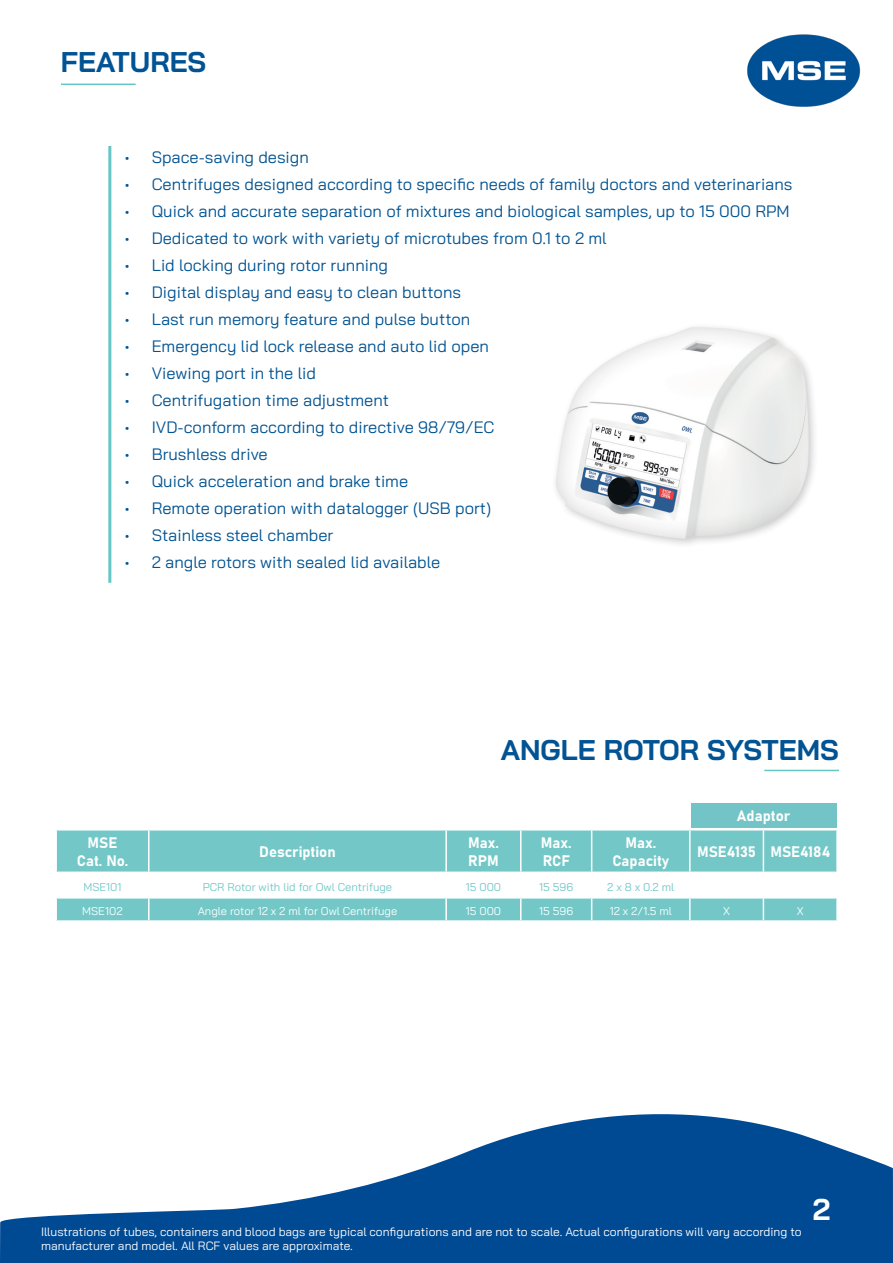
<style>
.page{position:relative;width:893px;height:1263px;background:#fff}
.page>*{position:absolute;margin:0;border:0;box-sizing:border-box;transform-origin:0 0}
.t1{font:700 30px "Bai Jamjuree";color:#fff}
.t2{font:700 28.5px "Bai Jamjuree";color:#015394}
.t3{font:16.5px "Bai Jamjuree";color:#015392}
.t4{font:15px/18px "Bahnschrift";color:#fff}
.t5{font:12px/13.5px "Bai Jamjuree";color:#fff}
.t6{font:11.25px "Bai Jamjuree";color:#fff}
.t7{font:11.25px "Bai Jamjuree";color:#73c7c7}
</style>
<div class="page">
<svg style="left:0;top:1114px;width:893px;height:149px;fill:#004a94"></svg>
<img style="left:747px;top:34px;width:114px;height:73px">
<hr style="left:61px;top:84px;width:75px;height:1px;background:#65c7c5">
<hr style="left:108px;top:146px;width:3px;height:437px;background:#65c7c5">
<hr style="left:764px;top:770px;width:75px;height:1px;background:#65c7c5">
<svg style="left:57px;top:830px;width:779px;height:90px;fill:#73c7c7"></svg>
<hr style="left:446px;top:871px;width:75px;height:2px;background:#fff">
<hr style="left:445px;top:830px;width:2px;height:41px;background:#fff">
<hr style="left:149px;top:871px;width:297px;height:2px;background:#fff">
<hr style="left:148px;top:830px;width:2px;height:41px;background:#fff">
<hr style="left:55px;top:871px;width:94px;height:2px;background:#fff">
<hr style="left:520px;top:830px;width:2px;height:41px;background:#fff">
<hr style="left:521px;top:871px;width:71px;height:2px;background:#fff">
<hr style="left:591px;top:830px;width:1px;height:41px;background:#fff">
<hr style="left:592px;top:871px;width:98px;height:2px;background:#fff">
<hr style="left:689px;top:830px;width:2px;height:41px;background:#fff">
<hr style="left:763px;top:830px;width:1px;height:41px;background:#fff">
<hr style="left:690px;top:871px;width:73px;height:2px;background:#fff">
<hr style="left:763px;top:871px;width:75px;height:2px;background:#fff">
<hr style="left:520px;top:898px;width:2px;height:22px;background:#fff">
<hr style="left:445px;top:898px;width:2px;height:22px;background:#fff">
<hr style="left:148px;top:898px;width:2px;height:22px;background:#fff">
<hr style="left:689px;top:898px;width:2px;height:22px;background:#fff">
<hr style="left:148px;top:873px;width:2px;height:24px;background:#fff">
<hr style="left:445px;top:873px;width:2px;height:24px;background:#fff">
<hr style="left:520px;top:873px;width:2px;height:24px;background:#fff">
<svg style="left:591px;top:873px;width:1px;height:47px"></svg>
<hr style="left:689px;top:873px;width:2px;height:24px;background:#fff">
<svg style="left:763px;top:873px;width:1px;height:47px"></svg>
<hr style="left:55px;top:897px;width:94px;height:1px;background:#fff">
<hr style="left:149px;top:897px;width:297px;height:1px;background:#fff">
<hr style="left:446px;top:897px;width:75px;height:1px;background:#fff">
<hr style="left:521px;top:897px;width:71px;height:1px;background:#fff">
<hr style="left:592px;top:897px;width:98px;height:1px;background:#fff">
<hr style="left:690px;top:897px;width:73px;height:1px;background:#fff">
<hr style="left:763px;top:897px;width:75px;height:1px;background:#fff">
<div style="left:539px;top:287px;width:304px;height:274px;background:#231f20;opacity:.2"></div>
<div style="left:691px;top:804px;width:145px;height:24px;background:#73c4c7"></div>
<p class="t2" style="left:61px;top:45px;width:147px">FEATURES</p>
<p class="t3" style="left:125px;top:143px;width:186px">• Space-saving design</p>
<p class="t3" style="left:125px;top:170px;width:669px">• Centrifuges designed according to specific needs of family doctors and veterinarians</p>
<p class="t3" style="left:125px;top:197px;width:666px">• Quick and accurate separation of mixtures and biological samples, up to 15 000 RPM</p>
<p class="t3" style="left:125px;top:224px;width:483px">• Dedicated to work with variety of microtubes from 0.1 to 2 ml</p>
<p class="t3" style="left:125px;top:251px;width:265px">• Lid locking during rotor running</p>
<p class="t3" style="left:125px;top:278px;width:338px">• Digital display and easy to clean buttons</p>
<p class="t3" style="left:125px;top:305px;width:347px">• Last run memory feature and pulse button</p>
<p class="t3" style="left:125px;top:332px;width:366px">• Emergency lid lock release and auto lid open</p>
<p class="t3" style="left:125px;top:359px;width:193px">• Viewing port in the lid</p>
<p class="t3" style="left:125px;top:386px;width:266px">• Centrifugation time adjustment</p>
<p class="t3" style="left:125px;top:413px;width:371px">• IVD-conform according to directive 98/79/EC</p>
<p class="t3" style="left:125px;top:440px;width:144px">• Brushless drive</p>
<p class="t3" style="left:125px;top:467px;width:285px">• Quick acceleration and brake time</p>
<p class="t3" style="left:125px;top:494px;width:368px">• Remote operation with datalogger (USB port)</p>
<p class="t3" style="left:125px;top:521px;width:210px">• Stainless steel chamber</p>
<p class="t3" style="left:125px;top:548px;width:317px">• 2 angle rotors with sealed lid available</p>
<p class="t2" style="left:501px;top:733px;width:340px">ANGLE ROTOR SYSTEMS</p>
<p class="t4" style="left:88px;top:833px;width:31px">MSE</p>
<p class="t4" style="left:77px;top:851px;width:53px">Cat. No.</p>
<p class="t4" style="left:259px;top:842px;width:78px">Description</p>
<p class="t4" style="left:468px;top:833px;width:32px">Max.<br>RPM</p>
<p class="t4" style="left:541px;top:833px;width:32px">Max.</p>
<p class="t4" style="left:543px;top:851px;width:29px">RCF</p>
<p class="t4" style="left:737px;top:805px;width:55px">Adaptor</p>
<p class="t4" style="left:612px;top:833px;width:58px;text-align:center">Max.<br>Capacity</p>
<p class="t4" style="left:697px;top:842px;width:61px">MSE4135</p>
<p class="t4" style="left:770px;top:842px;width:61px">MSE4184</p>
<p class="t7" style="left:83px;top:877px;width:40px">MSE101</p>
<p class="t7" style="left:203px;top:877px;width:191px">PCR Rotor with lid for Owl Centrifuge</p>
<p class="t7" style="left:466px;top:877px;width:37px">15 000</p>
<p class="t7" style="left:539px;top:877px;width:36px">15 596</p>
<p class="t7" style="left:607px;top:877px;width:69px">2 x 8 x 0.2 ml</p>
<p class="t6" style="left:82px;top:901px;width:42px">MSE102</p>
<p class="t6" style="left:198px;top:901px;width:201px">Angle rotor 12 x 2 ml for Owl Centrifuge</p>
<p class="t6" style="left:466px;top:901px;width:37px">15 000</p>
<p class="t6" style="left:539px;top:901px;width:36px">15 596</p>
<p class="t6" style="left:610px;top:901px;width:64px">12 x 2/1.5 ml</p>
<p class="t6" style="left:723px;top:901px;width:8px">X</p>
<p class="t6" style="left:797px;top:901px;width:8px">X</p>
<p class="t5" style="left:41px;top:1225px;width:762px">Illustrations of tubes, containers and blood bags are typical configurations and are not to scale. Actual configurations will vary according to manufacturer and model. All RCF values are approximate.</p>
<h1 class="t1" style="left:813px;top:1192px;width:19px">2</h1>
</div>
